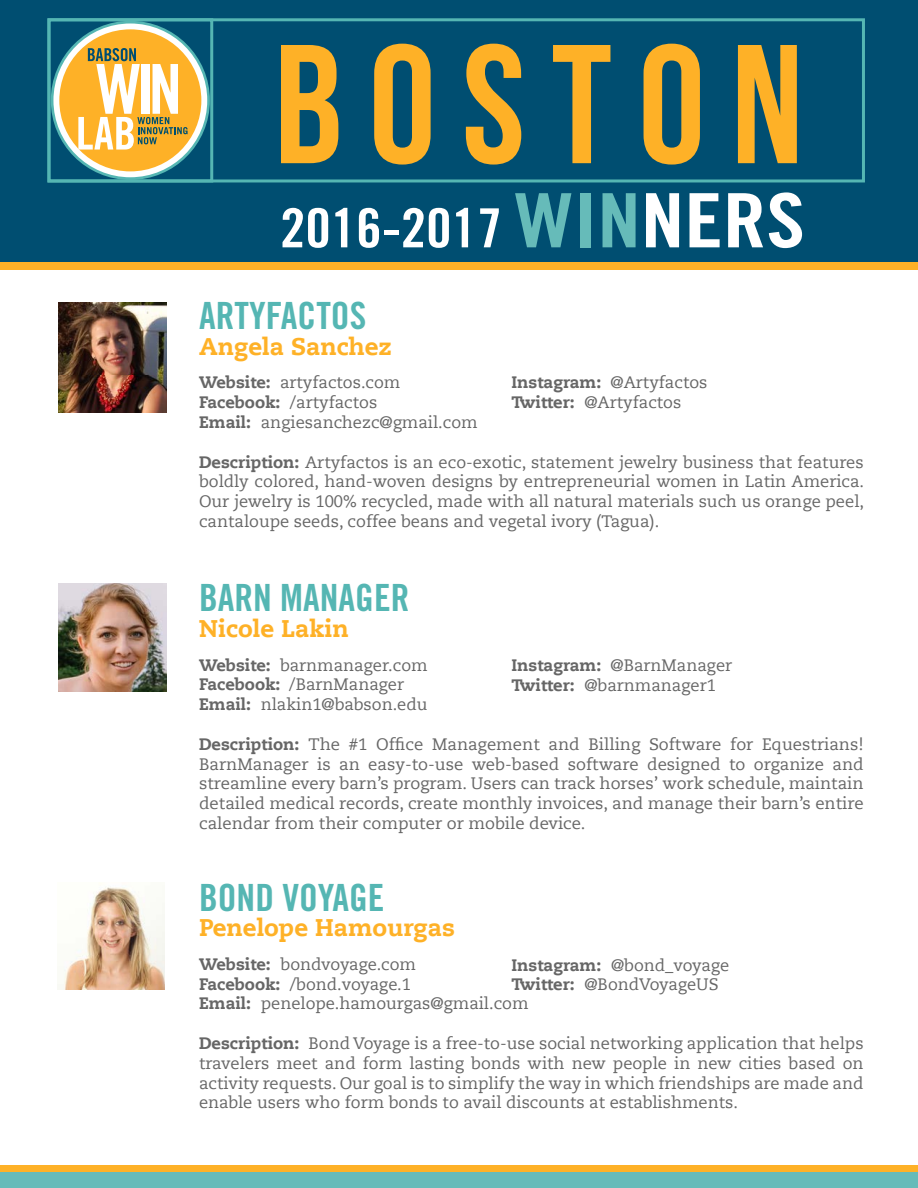
<style>
.page{position:relative;width:918px;height:1188px;background:#fff}
.page>*{position:absolute;margin:0;border:0;box-sizing:border-box;transform-origin:0 0}
.t1{font:168.9px "Bebas Neue";color:#feb127}
.t2{font:54px "Trade Gothic Bold Cond Twenty";color:#fff;scale:1.06 1}
.t3{font:37.5px "Trade Gothic Bold Cond Twenty";color:#55b6b3}
.t4{font:800 24px "Caecilia LT Std";color:#feb127}
.t5{font:16.5px/19.8px "Caecilia LT Std";color:#666}
.s1{font-size:75px;color:#66bbb9}
.s2{font-size:75px}
.s3{font-weight:800}
</style>
<div class="page">
<div style="left:0;top:0;width:918px;height:267px;background:#004e71"></div>
<div style="left:0;top:1172px;width:918px;height:16px;background:#66bbb9"></div>
<div style="left:0;top:1165px;width:918px;height:7px;background:#feb127"></div>
<div style="left:0;top:262px;width:918px;height:8px;background:#feb127"></div>
<div style="left:47px;top:18px;width:818px;height:164px;border:3px solid #55b6b3"></div>
<div style="left:47px;top:18px;width:166px;height:164px;border:3px solid #55b6b3"></div>
<svg style="left:51px;top:21px;width:159px;height:159px"></svg>
<img style="left:58px;top:303px;width:108px;height:109px">
<img style="left:58px;top:584px;width:108px;height:108px">
<img style="left:57px;top:887px;width:108px;height:103px">
<h1 class="t1" style="left:274px;top:12px;width:531px">B O S T O N</h1>
<h2 class="t2" style="left:280px;top:195px;width:497px">2016-2017 <span class="s1">WIN</span><span class="s2">NERS</span></h2>
<h3 class="t3" style="left:199px;top:293px;width:169px">ARTYFACTOS</h3>
<h3 class="t4" style="left:199px;top:332px;width:194px">Angela Sanchez</h3>
<p class="t5" style="left:199px;top:373px;width:280px"><span class="s3">Website:</span> artyfactos.com<br><span class="s3">Facebook:</span> /artyfactos<br><span class="s3">Email:</span> angiesanchezc@gmail.com</p>
<p class="t5" style="left:199px;top:452px;width:667px;text-align:justify"><span class="s3">Description:</span> Artyfactos is an eco-exotic, statement jewelry business that features boldly colored, hand-woven designs by entrepreneurial women in Latin America.<br>Our jewelry is 100% recycled, made with all natural materials such us orange peel, cantaloupe seeds, coffee beans and vegetal ivory (Tagua).</p>
<p class="t5" style="left:512px;top:373px;width:197px"><span class="s3">Instagram:</span> @Artyfactos<br><span class="s3">Twitter:</span> @Artyfactos</p>
<h3 class="t3" style="left:199px;top:575px;width:212px">BARN MANAGER</h3>
<h3 class="t4" style="left:199px;top:614px;width:151px">Nicole Lakin</h3>
<p class="t5" style="left:199px;top:655px;width:230px"><span class="s3">Website:</span> barnmanager.com<br><span class="s3">Facebook:</span> /BarnManager<br><span class="s3">Email:</span> nlakin1@babson.edu</p>
<p class="t5" style="left:199px;top:735px;width:666px;text-align:justify"><span class="s3">Description:</span> The #1 Office Management and Billing Software for Equestrians!<br>BarnManager is an easy-to-use web-based software designed to organize and streamline every barn’s program. Users can track horses’ work schedule, maintain detailed medical records, create monthly invoices, and manage their barn’s entire calendar from their computer or mobile device.</p>
<p class="t5" style="left:512px;top:656px;width:222px"><span class="s3">Instagram:</span> @BarnManager<br><span class="s3">Twitter:</span> @barnmanager1</p>
<h3 class="t3" style="left:199px;top:874px;width:187px">BOND VOYAGE</h3>
<h3 class="t4" style="left:199px;top:913px;width:257px">Penelope Hamourgas</h3>
<p class="t5" style="left:199px;top:954px;width:331px"><span class="s3">Website:</span> bondvoyage.com<br><span class="s3">Facebook:</span> /bond.voyage.1<br><span class="s3">Email:</span> penelope.hamourgas@gmail.com</p>
<p class="t5" style="left:199px;top:1034px;width:666px;text-align:justify"><span class="s3">Description:</span> Bond Voyage is a free-to-use social networking application that helps travelers meet and form lasting bonds with new people in new cities based on activity requests. Our goal is to simplify the way in which friendships are made and enable users who form bonds to avail discounts at establishments.</p>
<p class="t5" style="left:512px;top:955px;width:219px"><span class="s3">Instagram:</span> @bond_voyage<br><span class="s3">Twitter:</span> @BondVoyageUS</p>
</div>
